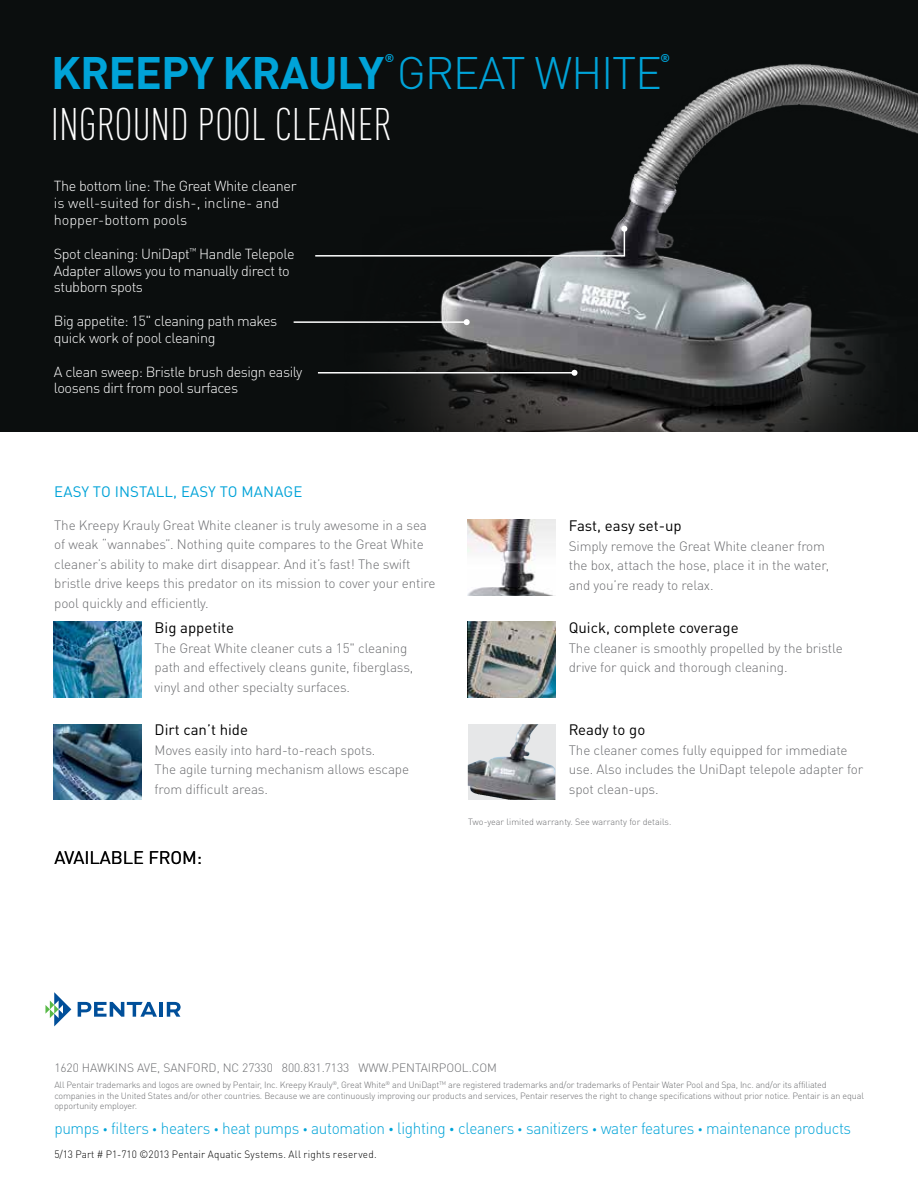
<style>
.page{position:relative;width:918px;height:1188px;background:#fff}
.page>*{position:absolute;margin:0;border:0;box-sizing:border-box;transform-origin:0 0}
.t1{font:700 45px "DIN Pro";letter-spacing:-.02em;color:#00a3d8}
.t2{font:300 condensed 45px "DIN Pro";color:#fff}
.t3{font:18px "DIN Pro";color:#000}
.t4{font:300 16.2px "DIN Pro";letter-spacing:-.02em;color:#00a3d8;scale:.95 1}
.t5{font:15px "DIN Pro";color:#000}
.t6{font:15px "DIN Pro";letter-spacing:.01em;color:#00a3d8}
.t7{font:300 14.4px/16.8px "DIN Pro";letter-spacing:-.03em;color:#fff}
.t8{font:300 14.4px/16.8px "DIN Pro";color:#fff}
.t9{font:300 13.5px/19.5px "DIN Pro";letter-spacing:-.01em;color:#6d6e71}
.t10{font:300 12px "DIN Pro";letter-spacing:-.005em;color:#6d6e71}
.t11{font:700 11.25px "DIN Pro";color:#00a3d8}
.t12{font:300 10.5px "DIN Pro";letter-spacing:.02em;color:#000;scale:.95 1}
.t13{font:300 9px/10.5px "DIN Pro";letter-spacing:-.02em;color:#6d6e71}
.t14{font:300 9px "DIN Pro";color:#6d6e71}
.s1{font-weight:300}
.s2{font-size:9.75px}
.s3{font-size:10.5px}
</style>
<div class="page">
<div style="left:0;top:0;width:918px;height:432px;background:#0b0e0e"></div>
<svg style="left:45px;top:992px;width:26px;height:34px"></svg>
<svg style="left:78px;top:1002px;width:79px;height:15px"></svg>
<hr style="left:159px;top:1002px;width:4px;height:15px;background:#004f9a">
<svg style="left:167px;top:1002px;width:14px;height:15px"></svg>
<img style="left:293px;top:64px;width:625px;height:367px">
<svg style="left:314px;top:226px;width:313px;height:31px"></svg>
<hr style="left:318px;top:372px;width:256px;height:2px;background:#fff">
<svg style="left:572px;top:370px;width:6px;height:6px"></svg>
<hr style="left:294px;top:321px;width:173px;height:2px;background:#fff">
<svg style="left:464px;top:319px;width:6px;height:6px"></svg>
<img style="left:54px;top:622px;width:87px;height:75px">
<img style="left:54px;top:724px;width:87px;height:76px">
<img style="left:468px;top:519px;width:87px;height:76px">
<img style="left:468px;top:622px;width:87px;height:75px">
<svg style="left:468px;top:724px;width:87px;height:76px"></svg>
<img style="left:468px;top:724px;width:55px;height:70px">
<p class="t11" style="left:385px;top:48px;width:11px">®</p>
<p class="t11" style="left:661px;top:48px;width:11px">®</p>
<h1 class="t1" style="left:51px;top:35px;width:612px">KREEPY KRAULY <span class="s1">GREAT WHITE</span></h1>
<h1 class="t2" style="left:51px;top:92px;width:343px">INGROUND POOL CLEANER</h1>
<p class="t8" style="left:54px;top:177px;width:244px">The bottom line: The Great White cleaner is well-suited for dish-, incline- and hopper-bottom pools</p>
<p class="t7" style="left:54px;top:244px;width:242px">Spot cleaning: UniDapt<sup>™</sup> Handle Telepole<br>Adapter allows you to manually direct to stubborn spots</p>
<p class="t7" style="left:54px;top:311px;width:225px">Big appetite: 15" cleaning path makes quick work of pool cleaning</p>
<p class="t7" style="left:54px;top:362px;width:250px">A clean sweep: Bristle brush design easily loosens dirt from pool surfaces</p>
<p class="t6" style="left:54px;top:480px;width:250px">Easy to I nstall, Easy to Manage</p>
<p class="t9" style="left:54px;top:514px;width:383px">The Kreepy Krauly Great White cleaner is truly awesome in a sea of weak “wannabes”. Nothing quite compares to the Great White cleaner’s ability to make dirt disappear. And it’s fast! The swift bristle drive keeps this predator on its mission to cover your entire pool quickly and efficiently.</p>
<p class="t5" style="left:155px;top:616px;width:81px">Big appetite</p>
<p class="t9" style="left:155px;top:637px;width:260px">The Great White cleaner cuts a 15" cleaning path and effectively cleans gunite, fiberglass, vinyl and other specialty surfaces.</p>
<p class="t5" style="left:155px;top:718px;width:95px">Dirt can’t hide</p>
<p class="t9" style="left:155px;top:739px;width:256px">Moves easily into hard-to-reach spots.<br>The agile turning mechanism allows escape from difficult areas.</p>
<h2 class="t3" style="left:54px;top:843px;width:149px">AVAILABLE FROM:</h2>
<p class="t5" style="left:569px;top:514px;width:115px">Fast, easy set-up</p>
<p class="t9" style="left:569px;top:535px;width:262px">Simply remove the Great White cleaner from the box, attach the hose, place it in the water, and you’re ready to relax.</p>
<p class="t5" style="left:569px;top:616px;width:171px">Quick, complete coverage</p>
<p class="t9" style="left:569px;top:637px;width:275px">The cleaner is smoothly propelled by the bristle drive for quick and thorough cleaning.</p>
<p class="t5" style="left:569px;top:718px;width:78px">Ready to go</p>
<p class="t9" style="left:569px;top:739px;width:296px">The cleaner comes fully equipped for immediate use. Also includes the UniDapt telepole adapter for spot clean-ups.</p>
<p class="t14" style="left:468px;top:815px;width:205px">Two-year limited warranty. See warranty for details.</p>
<p class="t10" style="left:54px;top:1058px;width:444px">1620 HAWKINS AVE, SANFORD, NC 27330 800.831.7133 WWW.PENTAIRPOOL.COM</p>
<p class="t13" style="left:54px;top:1079px;width:811px">All Pentair trademarks and logos are owned by Pentair, Inc. Kreepy Krauly<sup>®</sup>, Great White<sup>®</sup> and UniDapt<sup>TM</sup> are registered trademarks and/or trademarks of Pentair Water Pool and Spa, Inc. and/or its affiliated companies in the United States and/or other countries. Because we are continuously improving our products and services, Pentair reserves the right to change specifications without prior notice. Pentair is an equal opportunity employer.</p>
<p class="t4" style="left:54px;top:1116px;width:840px">pumps <span class="s2">•</span> filters <span class="s2">•</span> heaters <span class="s2">•</span> heat pumps <span class="s2">•</span> automation <span class="s3">•</span> lighting <span class="s3">•</span> cleaners <span class="s2">•</span> sanitizers <span class="s2">•</span> water features <span class="s2">•</span> maintenance products</p>
<p class="t12" style="left:54px;top:1146px;width:341px">5/13 Part # P1-710 ©2013 Pentair Aquatic Systems. All rights reserved.</p>
</div>
